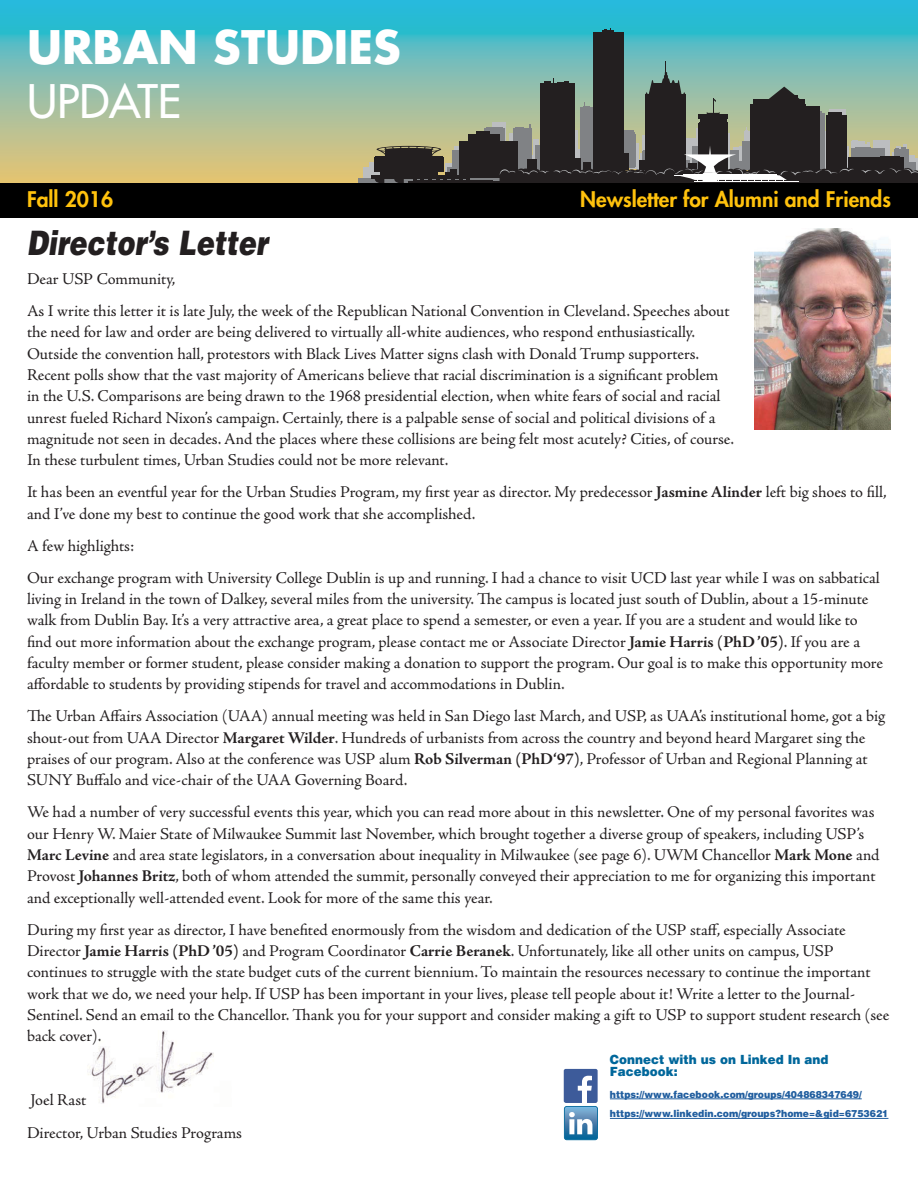
<style>
.page{position:relative;width:918px;height:1188px;background:#fff}
.page>*{position:absolute;margin:0;border:0;box-sizing:border-box;transform-origin:0 0}
.t1{font:700 45px/54px "Futura Std";color:#fff}
.Heading{font:italic 900 33.75px "Helvetica LT Std";color:#231f20;scale:.8 1}
.t2{font:800 21px "Futura Std";color:#ffc20d}
.Body{font:16.5px/21.3px "Adobe Jenson Pro";letter-spacing:-.005em;color:#231f20}
.Subhead{font:900 12.6px/12.1px "Helvetica LT Std";color:#00679b;scale:.94 1}
.Subhead-2{font:900 9.9px "Helvetica LT Std";color:#215e9f;scale:.94 1}
.s1{font-weight:500}
.s2{font-weight:700}
</style>
<div class="page">
<img style="left:87px;top:1031px;width:127px;height:73px">
<svg style="left:0;top:0;width:918px;height:183px;background:#7abeb1"></svg>
<div style="left:681px;top:139px;width:14px;height:33px;background:#bcbec0"></div>
<div style="left:642px;top:136px;width:6px;height:25px;background:#bcbec0"></div>
<div style="left:570px;top:130px;width:8px;height:38px;background:#bcbec0"></div>
<div style="left:534px;top:139px;width:5px;height:31px;background:#bcbec0"></div>
<div style="left:492px;top:122px;width:14px;height:27px;background:#bcbec0"></div>
<div style="left:509px;top:134px;width:8px;height:12px;background:#bcbec0"></div>
<div style="left:454px;top:147px;width:12px;height:8px;background:#bcbec0"></div>
<div style="left:445px;top:163px;width:10px;height:15px;background:#bcbec0"></div>
<div style="left:364px;top:167px;width:7px;height:13px;background:#bcbec0"></div>
<svg style="left:369px;top:162px;width:11px;height:14px"></svg>
<div style="left:744px;top:132px;width:9px;height:12px;background:#bcbec0"></div>
<svg style="left:745px;top:127px;width:3px;height:5px"></svg>
<hr style="left:726px;top:134px;width:3px;height:39px;background:#bcbec0">
<div style="left:696px;top:128px;width:9px;height:23px;background:#bcbec0"></div>
<svg style="left:825px;top:131px;width:2px;height:9px"></svg>
<svg style="left:830px;top:109px;width:16px;height:6px"></svg>
<div style="left:813px;top:111px;width:8px;height:62px;background:#808285"></div>
<div style="left:820px;top:113px;width:5px;height:60px;background:#808285"></div>
<div style="left:581px;top:107px;width:27px;height:65px;background:#808285"></div>
<svg style="left:583px;top:103px;width:6px;height:4px"></svg>
<div style="left:620px;top:135px;width:16px;height:32px;background:#808285"></div>
<div style="left:621px;top:132px;width:14px;height:35px;background:#808285"></div>
<div style="left:623px;top:130px;width:10px;height:37px;background:#808285"></div>
<div style="left:513px;top:129px;width:19px;height:42px;background:#808285"></div>
<svg style="left:515px;top:125px;width:15px;height:4px"></svg>
<div style="left:484px;top:128px;width:21px;height:18px;background:#808285"></div>
<hr style="left:486px;top:127px;width:16px;height:3px;background:#808285">
<div style="left:452px;top:150px;width:12px;height:29px;background:#808285"></div>
<div style="left:447px;top:167px;width:8px;height:10px;background:#808285"></div>
<div style="left:359px;top:178px;width:559px;height:5px;background:#808285"></div>
<hr style="left:602px;top:30px;width:12px;height:4px;background:#231f20">
<svg style="left:605px;top:28px;width:6px;height:2px"></svg>
<div style="left:828px;top:113px;width:13px;height:9px;background:#231f20"></div>
<hr style="left:698px;top:114px;width:30px;height:4px;background:#231f20">
<div style="left:700px;top:117px;width:27px;height:7px;background:#231f20"></div>
<svg style="left:707px;top:99px;width:13px;height:15px"></svg>
<hr style="left:413px;top:180px;width:79px;height:2px;background:#231f20">
<div style="left:593px;top:32px;width:31px;height:146px;background:#231f20"></div>
<div style="left:699px;top:122px;width:28px;height:55px;background:#231f20"></div>
<div style="left:645px;top:94px;width:41px;height:84px;background:#231f20"></div>
<svg style="left:645px;top:61px;width:41px;height:33px"></svg>
<svg style="left:768px;top:87px;width:33px;height:12px"></svg>
<div style="left:753px;top:99px;width:52px;height:79px;background:#231f20"></div>
<div style="left:750px;top:104px;width:56px;height:74px;background:#231f20"></div>
<div style="left:764px;top:106px;width:56px;height:72px;background:#231f20"></div>
<div style="left:792px;top:95px;width:6px;height:7px;background:#231f20"></div>
<div style="left:541px;top:83px;width:34px;height:97px;background:#231f20"></div>
<svg style="left:544px;top:78px;width:28px;height:5px"></svg>
<div style="left:459px;top:141px;width:59px;height:37px;background:#231f20"></div>
<div style="left:469px;top:134px;width:31px;height:13px;background:#231f20"></div>
<div style="left:476px;top:131px;width:14px;height:5px;background:#231f20"></div>
<div style="left:827px;top:115px;width:20px;height:64px;background:#231f20"></div>
<div style="left:374px;top:157px;width:69px;height:14px;background:#231f20"></div>
<div style="left:375px;top:156px;width:68px;height:15px;background:#231f20"></div>
<hr style="left:371px;top:176px;width:97px;height:3px;background:#231f20">
<svg style="left:375px;top:179px;width:9px;height:4px"></svg>
<svg style="left:394px;top:179px;width:10px;height:4px"></svg>
<hr style="left:409px;top:181px;width:97px;height:2px;background:#231f20">
<div style="left:380px;top:167px;width:58px;height:10px;background:#231f20"></div>
<svg style="left:377px;top:146px;width:64px;height:10px"></svg>
<svg style="left:413px;top:178px;width:57px;height:2px"></svg>
<div style="left:698px;top:123px;width:30px;height:54px;background:#231f20"></div>
<div style="left:445px;top:172px;width:10px;height:5px;background:#231f20"></div>
<div style="left:450px;top:169px;width:6px;height:8px;background:#231f20"></div>
<svg style="left:500px;top:140px;width:418px;height:43px"></svg>
<div style="left:0;top:183px;width:918px;height:35px;background:#000"></div>
<img style="left:754px;top:228px;width:137px;height:201px">
<hr style="left:610px;top:1099px;width:252px;height:1px;background:#215e9f">
<hr style="left:610px;top:1118px;width:278px;height:1px;background:#215e9f">
<div style="left:564px;top:1069px;width:34px;height:34px;background:#3d5b9a;border-radius:2px"></div>
<svg style="left:564px;top:1074px;width:34px;height:66px"></svg>
<p class="t1" style="left:27px;top:20px;width:375px">URBAN STUDIES<br><span class="s1">UPDATE</span></p>
<p class="t2" style="left:27px;top:186px;width:88px">Fall 2016</p>
<p class="t2" style="left:580px;top:186px;width:312px">Newsletter for Alumni and Friends</p>
<p class="Heading" style="left:27px;top:221px;width:303px">Director’s Letter</p>
<p class="Body" style="left:27px;top:269px;width:150px">Dear USP Community,</p>
<p class="Body" style="left:27px;top:301px;width:708px">As I write this letter it is late July, the week of the Republican National Convention in Cleveland. Speeches about the need for law and order are being delivered to virtually all-white audiences, who respond enthusiastically.<br>Outside the convention hall, protestors with Black Lives Matter signs clash with Donald Trump supporters.<br>Recent polls show that the vast majority of Americans believe that racial discrimination is a significant problem in the U.S. Comparisons are being drawn to the 1968 presidential election, when white fears of social and racial unrest fueled Richard Nixon’s campaign. Certainly, there is a palpable sense of social and political divisions of a magnitude not seen in decades. And the places where these collisions are being felt most acutely? Cities, of course.<br>In these turbulent times, Urban Studies could not be more relevant.</p>
<p class="Body" style="left:27px;top:482px;width:861px">It has been an eventful year for the Urban Studies Program, my first year as director. My predecessor <span class="s2">Jasmine Alinder</span> left big shoes to fill, and I’ve done my best to continue the good work that she accomplished.</p>
<p class="Body" style="left:27px;top:535px;width:109px">A few highlights:</p>
<p class="Body" style="left:27px;top:567px;width:858px">Our exchange program with University College Dublin is up and running. I had a chance to visit UCD last year while I was on sabbatical living in Ireland in the town of Dalkey, several miles from the university. The campus is located just south of Dublin, about a 15-minute walk from Dublin Bay. It’s a very attractive area, a great place to spend a semester, or even a year. If you are a student and would like to find out more information about the exchange program, please contact me or Associate Director <span class="s2">Jamie Harris (PhD ’05)</span>. If you are a faculty member or former student, please consider making a donation to support the program. Our goal is to make this opportunity more affordable to students by providing stipends for travel and accommodations in Dublin.</p>
<p class="Body" style="left:27px;top:706px;width:860px">The Urban Affairs Association (UAA) annual meeting was held in San Diego last March, and USP, as UAA’s institutional home, got a big shout-out from UAA Director <span class="s2">Margaret Wilder</span>. Hundreds of urbanists from across the country and beyond heard Margaret sing the praises of our program. Also at the conference was USP alum <span class="s2">Rob Silverman (PhD‘97)</span>, Professor of Urban and Regional Planning at SUNY Buffalo and vice-chair of the UAA Governing Board.</p>
<p class="Body" style="left:27px;top:802px;width:854px">We had a number of very successful events this year, which you can read more about in this newsletter. One of my personal favorites was our Henry W. Maier State of Milwaukee Summit last November, which brought together a diverse group of speakers, including USP’s <span class="s2">Marc Levine</span> and area state legislators, in a conversation about inequality in Milwaukee (see page 6). UWM Chancellor <span class="s2">Mark Mone</span> and Provost <span class="s2">Johannes Britz</span>, both of whom attended the summit, personally conveyed their appreciation to me for organizing this important and exceptionally well-attended event. Look for more of the same this year.</p>
<p class="Body" style="left:27px;top:919px;width:864px">During my first year as director, I have benefited enormously from the wisdom and dedication of the USP staff, especially Associate Director <span class="s2">Jamie Harris (PhD ’05)</span> and Program Coordinator <span class="s2">Carrie Beranek</span>. Unfortunately, like all other units on campus, USP continues to struggle with the state budget cuts of the current biennium. To maintain the resources necessary to continue the important work that we do, we need your help. If USP has been important in your lives, please tell people about it! Write a letter to the Journal-Sentinel. Send an email to the Chancellor. Thank you for your support and consider making a gift to USP to support student research (see back cover).</p>
<p class="Body" style="left:31px;top:1090px;width:57px">Joel Rast</p>
<p class="Body" style="left:27px;top:1122px;width:217px">Director, Urban Studies Programs</p>
<p class="Subhead" style="left:610px;top:1053px;width:234px">Connect with us on Linked In and<br>Facebook:</p>
<p class="Subhead-2" style="left:610px;top:1088px;width:269px">https://www.facebook.com/groups/404868347649/</p>
<p class="Subhead-2" style="left:610px;top:1107px;width:298px">https://www.linkedin.com/groups?home=&amp;gid=6753621</p>
</div>
